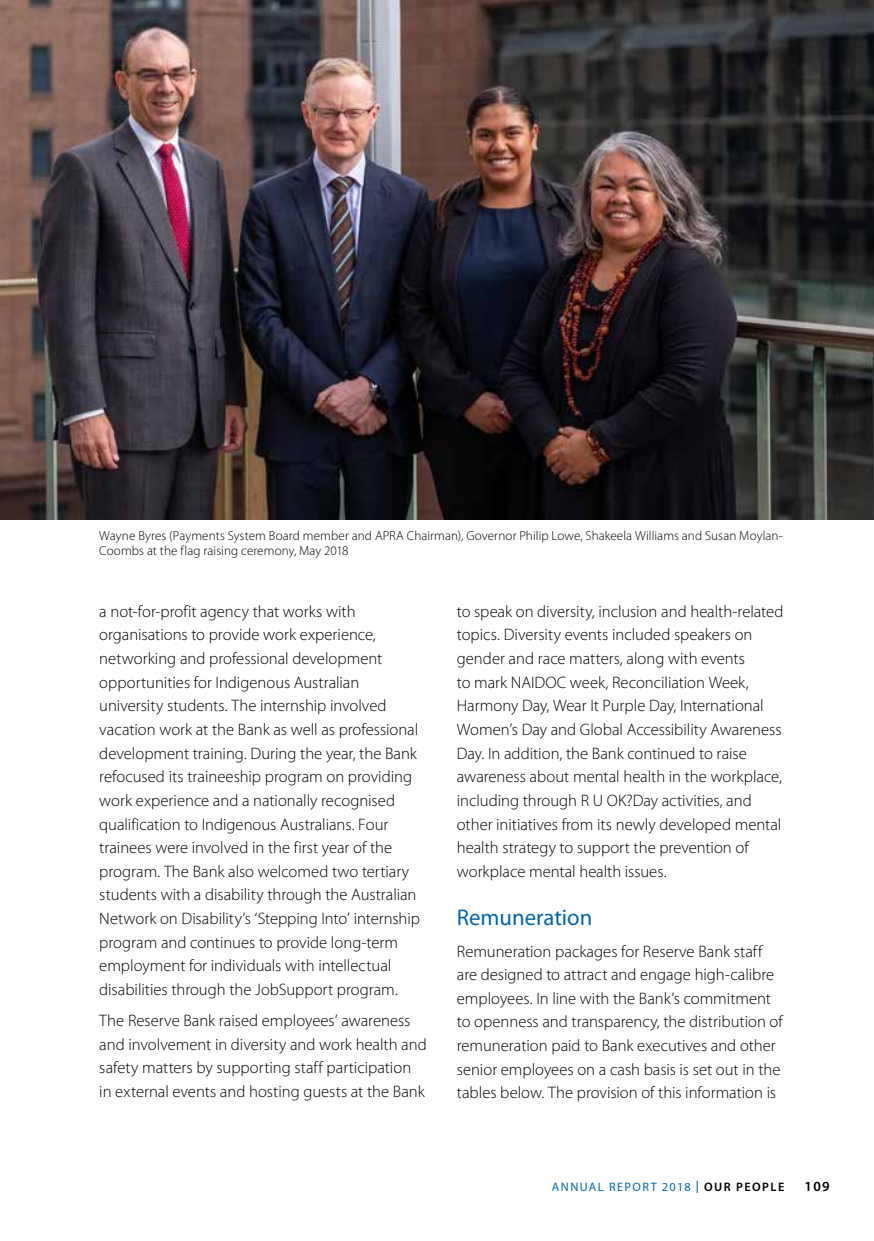
<style>
.page{position:relative;width:874px;height:1241px;background:#fff}
.page>*{position:absolute;margin:0;border:0;box-sizing:border-box;transform-origin:0 0}
.Heading_1{font:22.75px "Myriad Pro";color:#0067ab}
.Body_Copy{font:300 16.62px/23.6px "Myriad Pro";color:#000}
.t1{font:600 14px "Myriad Pro";color:#000}
.captions_7_5_8{font:300 13.12px/14.9px "Myriad Pro";letter-spacing:.005em;color:#000}
.t2{font:12.25px "Myriad Pro";letter-spacing:.12em;color:#0067ab}
.s1{font-weight:600}
.s2{font-weight:600;color:#000}
</style>
<div class="page">
<img style="left:0;top:0;width:873px;height:520px">
<p class="captions_7_5_8" style="left:99px;top:527px;width:684px">Wayne Byres (Payments System Board member and APRA Chairman), Governor Philip Lowe, Shakeela Williams and Susan Moylan-<br>Coombs at the flag raising ceremony, May 2018</p>
<p class="Body_Copy" style="left:99px;top:599px;width:322px">a not-for-profit agency that works with organisations to provide work experience, networking and professional development opportunities for Indigenous Australian university students. The internship involved vacation work at the Bank as well as professional development training. During the year, the Bank refocused its traineeship program on providing work experience and a nationally recognised qualification to Indigenous Australians. Four trainees were involved in the first year of the program. The Bank also welcomed two tertiary students with a disability through the Australian Network on Disability’s ‘Stepping Into’ internship program and continues to provide long-term employment for individuals with intellectual disabilities through the JobSupport program.</p>
<p class="Body_Copy" style="left:99px;top:1008px;width:329px">The Reserve Bank raised employees’ awareness and involvement in diversity and work health and safety matters by supporting staff participation in external events and hosting guests at the Bank</p>
<p class="Body_Copy" style="left:456px;top:599px;width:328px">to speak on diversity, inclusion and health-related topics. Diversity events included speakers on gender and race matters, along with events<br>to mark NAIDOC week, Reconciliation Week, Harmony Day, Wear It Purple Day, International Women’s Day and Global Accessibility Awareness Day. In addition, the Bank continued to raise awareness about mental health in the workplace, including through R U OK?Day activities, and other initiatives from its newly developed mental health strategy to support the prevention of workplace mental health issues.</p>
<p class="Heading_1" style="left:456px;top:903px;width:137px">Remuneration</p>
<p class="Body_Copy" style="left:456px;top:938px;width:327px">Remuneration packages for Reserve Bank staff are designed to attract and engage high-calibre employees. In line with the Bank’s commitment to openness and transparency, the distribution of remuneration paid to Bank executives and other senior employees on a cash basis is set out in the tables below. The provision of this information is</p>
<p class="t2" style="left:551px;top:1179px;width:234px">ANNUAL REPORT 2018 <span class="s1">|</span> <span class="s2">OUR PEOPLE</span></p>
<p class="t1" style="left:804px;top:1177px;width:27px">109</p>
</div>
